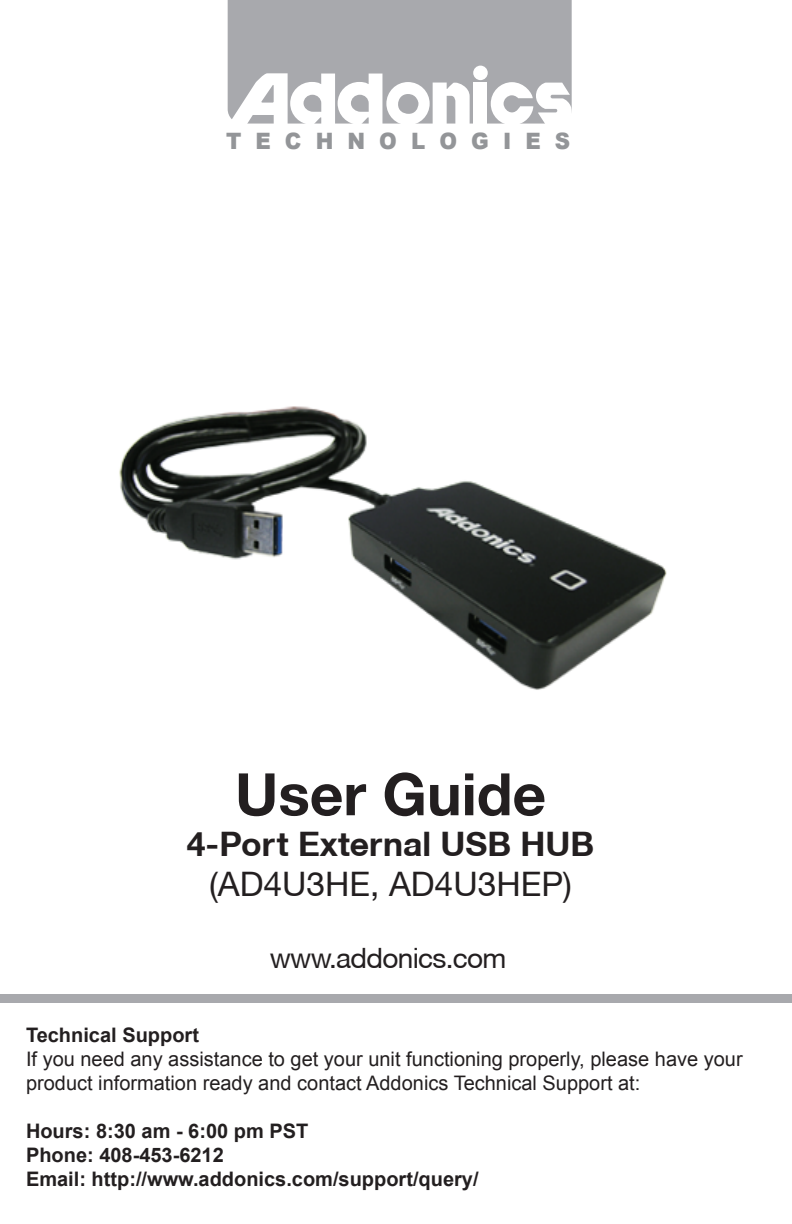
<style>
.page{position:relative;width:792px;height:1224px;background:#fff}
.page>*{position:absolute;margin:0;border:0;box-sizing:border-box;transform-origin:0 0}
.t1{font:700 58.6px "Helvetica Neue CE";color:#231f20}
.t2{font:700 33.8px "Helvetica Neue CE";color:#231f20}
.t3{font:33.8px "Helvetica Neue CE";color:#231f20}
.t4{font:28px "Helvetica Neue CE";letter-spacing:-.025em;color:#231f20}
.t5{font:900 22.6px "Arial";color:#939598;scale:.94 1}
.t6{font:20px/24px "Arial";color:#231f20}
.t7{font:700 20px/24px "Arial";color:#231f20}
</style>
<div class="page">
<div style="left:0;top:994px;width:792px;height:9px;background:#a8a9ad"></div>
<div style="left:228px;top:0;width:344px;height:124px;background:#a8a9ad"></div>
<div style="left:473px;top:83px;width:14px;height:42px;background:#fff"></div>
<svg style="left:491px;top:82px;width:81px;height:42px"></svg>
<svg style="left:228px;top:73px;width:242px;height:51px"></svg>
<div style="left:473px;top:66px;width:15px;height:14px;background:#fff;border-radius:50%"></div>
<img style="left:119px;top:406px;width:548px;height:284px">
<p class="t5" style="left:226px;top:125px;width:368px">T E C H N O L O G I E S</p>
<h1 class="t1" style="left:235px;top:758px;width:313px">User Guide</h1>
<h2 class="t2" style="left:187px;top:823px;width:409px">4-Port External USB HUB</h2>
<h2 class="t3" style="left:209px;top:864px;width:364px">(AD4U3HE, AD4U3HEP)</h2>
<h3 class="t4" style="left:270px;top:941px;width:238px">www.addonics.com</h3>
<p class="t7" style="left:26px;top:1024px;width:175px">Technical Support</p>
<p class="t6" style="left:26px;top:1048px;width:718px">If you need any assistance to get your unit functioning properly, please have your product information ready and contact Addonics Technical Support at:</p>
<p class="t7" style="left:26px;top:1120px;width:454px">Hours: 8:30 am - 6:00 pm PST<br>Phone: 408-453-6212<br>Email: http://www.addonics.com/support/query/</p>
</div>
